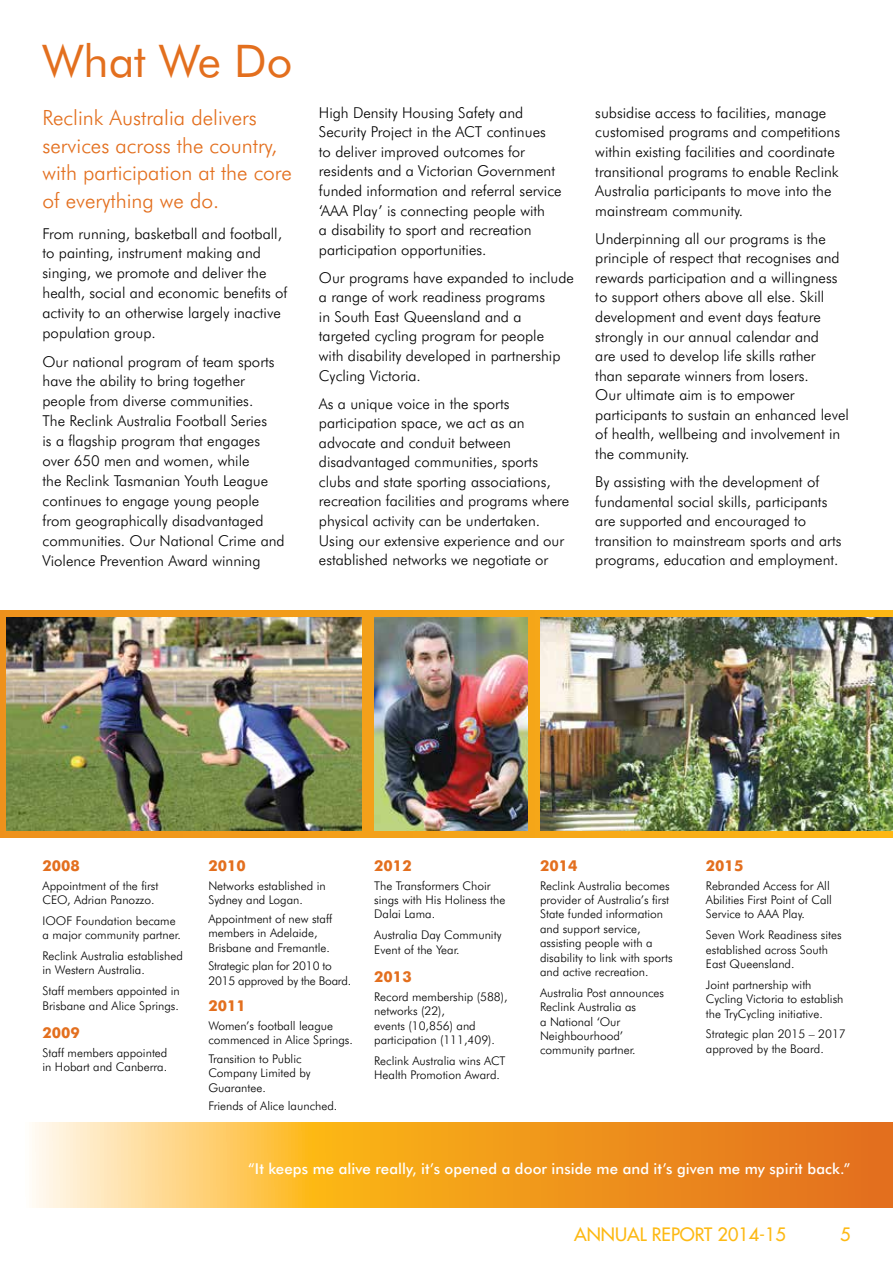
<style>
.page{position:relative;width:893px;height:1263px;background:#fff}
.page>*{position:absolute;margin:0;border:0;box-sizing:border-box;transform-origin:0 0}
.t1{font:45px "Futura BT";color:#e36f1e}
.t2{font:300 21px/27.6px "Futura BT";color:#e36f1e}
.t3{font:18px "Futura";color:#fdb913}
.t4{font:300 15px/19.5px "Futura BT";color:#000}
.t5{font:500 15px "Futura BT";letter-spacing:.005em;color:#fff}
.t6{font:700 15px "Futura BT";color:#e36f1e}
.t7{font:300 12px/14.4px "Futura BT";color:#000}
.t8{font:300 12px/14.4px "Futura BT";letter-spacing:-.02em;color:#000}
</style>
<div class="page">
<svg style="left:32px;top:1123px;width:861px;height:85px;background:#f3a83f"></svg>
<svg style="left:0;top:610px;width:893px;height:228px;background:#e79f20"></svg>
<img style="left:6px;top:618px;width:355px;height:212px">
<img style="left:374px;top:618px;width:153px;height:212px">
<img style="left:540px;top:618px;width:353px;height:212px">
<h1 class="t1" style="left:43px;top:34px;width:251px">What We Do</h1>
<h2 class="t2" style="left:43px;top:104px;width:251px">Reclink Australia delivers services across the country, with participation at the core of everything we do.</h2>
<p class="t4" style="left:43px;top:223px;width:246px;line-height:20px">From running, basketball and football, to painting, instrument making and singing, we promote and deliver the health, social and economic benefits of activity to an otherwise largely inactive population group.</p>
<p class="t4" style="left:43px;top:351px;width:244px;line-height:20px">Our national program of team sports have the ability to bring together people from diverse communities.<br>The Reclink Australia Football Series<br>is a flagship program that engages over 650 men and women, while<br>the Reclink Tasmanian Youth League continues to engage young people from geographically disadvantaged communities. Our National Crime and Violence Prevention Award winning</p>
<p class="t4" style="left:319px;top:103px;width:244px">High Density Housing Safety and Security Project in the ACT continues to deliver improved outcomes for residents and a Victorian Government funded information and referral service ‘AAA Play’ is connecting people with<br>a disability to sport and recreation participation opportunities.</p>
<p class="t4" style="left:319px;top:268px;width:257px">Our programs have expanded to include a range of work readiness programs<br>in South East Queensland and a targeted cycling program for people<br>with disability developed in partnership Cycling Victoria.</p>
<p class="t4" style="left:319px;top:393px;width:252px">As a unique voice in the sports participation space, we act as an advocate and conduit between disadvantaged communities, sports clubs and state sporting associations, recreation facilities and programs where physical activity can be undertaken.<br>Using our extensive experience and our established networks we negotiate or</p>
<p class="t4" style="left:595px;top:103px;width:246px">subsidise access to facilities, manage customised programs and competitions within existing facilities and coordinate transitional programs to enable Reclink Australia participants to move into the mainstream community.</p>
<p class="t4" style="left:595px;top:229px;width:255px">Underpinning all our programs is the principle of respect that recognises and rewards participation and a willingness to support others above all else. Skill development and event days feature strongly in our annual calendar and<br>are used to develop life skills rather<br>than separate winners from losers.<br>Our ultimate aim is to empower participants to sustain an enhanced level of health, wellbeing and involvement in the community.</p>
<p class="t4" style="left:595px;top:472px;width:248px">By assisting with the development of fundamental social skills, participants are supported and encouraged to transition to mainstream sports and arts programs, education and employment.</p>
<p class="t6" style="left:43px;top:856px;width:39px">2008</p>
<p class="t7" style="left:43px;top:878px;width:117px">Appointment of the first<br>CEO, Adrian Panozzo.</p>
<p class="t7" style="left:43px;top:913px;width:140px">IOOF Foundation became a major community partner.</p>
<p class="t7" style="left:43px;top:948px;width:142px">Reclink Australia established in Western Australia.</p>
<p class="t7" style="left:43px;top:984px;width:139px">Staff members appointed in<br>Brisbane and Alice Springs.</p>
<p class="t6" style="left:43px;top:1024px;width:39px">2009</p>
<p class="t7" style="left:43px;top:1045px;width:126px">Staff members appointed in Hobart and Canberra.</p>
<p class="t6" style="left:208px;top:856px;width:39px">2010</p>
<p class="t7" style="left:208px;top:878px;width:119px">Networks established in<br>Sydney and Logan.</p>
<p class="t7" style="left:208px;top:911px;width:125px">Appointment of new staff members in Adelaide,<br>Brisbane and Fremantle.</p>
<p class="t8" style="left:208px;top:959px;width:144px">Strategic plan for 2010 to<br>2015 approved by the Board.</p>
<p class="t6" style="left:208px;top:997px;width:39px">2011</p>
<p class="t7" style="left:208px;top:1018px;width:146px">Women’s football league commenced in Alice Springs.</p>
<p class="t7" style="left:208px;top:1051px;width:104px">Transition to Public<br>Company Limited by<br>Guarantee.</p>
<p class="t7" style="left:208px;top:1099px;width:130px">Friends of Alice launched.</p>
<p class="t6" style="left:374px;top:856px;width:39px">2012</p>
<p class="t7" style="left:374px;top:878px;width:133px">The Transformers Choir sings with His Holiness the<br>Dalai Lama.</p>
<p class="t7" style="left:374px;top:928px;width:129px">Australia Day Community<br>Event of the Year.</p>
<p class="t6" style="left:374px;top:968px;width:39px">2013</p>
<p class="t7" style="left:374px;top:989px;width:135px">Record membership (588), networks (22),<br>events (10,856) and participation (111,409).</p>
<p class="t7" style="left:374px;top:1053px;width:133px">Reclink Australia wins ACT<br>Health Promotion Award.</p>
<p class="t6" style="left:540px;top:856px;width:39px">2014</p>
<p class="t7" style="left:540px;top:878px;width:134px">Reclink Australia becomes provider of Australia’s first<br>State funded information and support service, assisting people with a disability to link with sports and active recreation.</p>
<p class="t7" style="left:540px;top:985px;width:126px">Australia Post announces<br>Reclink Australia as<br>a National ‘Our<br>Neighbourhood’ community partner.</p>
<p class="t6" style="left:706px;top:856px;width:39px">2015</p>
<p class="t7" style="left:706px;top:878px;width:128px">Rebranded Access for All<br>Abilities First Point of Call<br>Service to AAA Play.</p>
<p class="t7" style="left:706px;top:928px;width:137px">Seven Work Readiness sites established across South<br>East Queensland.</p>
<p class="t7" style="left:706px;top:977px;width:139px">Joint partnership with<br>Cycling Victoria to establish the TryCycling initiative.</p>
<p class="t7" style="left:706px;top:1027px;width:142px">Strategic plan 2015 – 2017 approved by the Board.</p>
<p class="t5" style="left:248px;top:1160px;width:604px">“It keeps me alive really, it’s opened a door inside me and it’s given me my spirit back.”</p>
<p class="t3" style="left:574px;top:1223px;width:213px">ANNUAL REPORT 2014-15</p>
<p class="t3" style="left:840px;top:1223px;width:12px">5</p>
</div>
